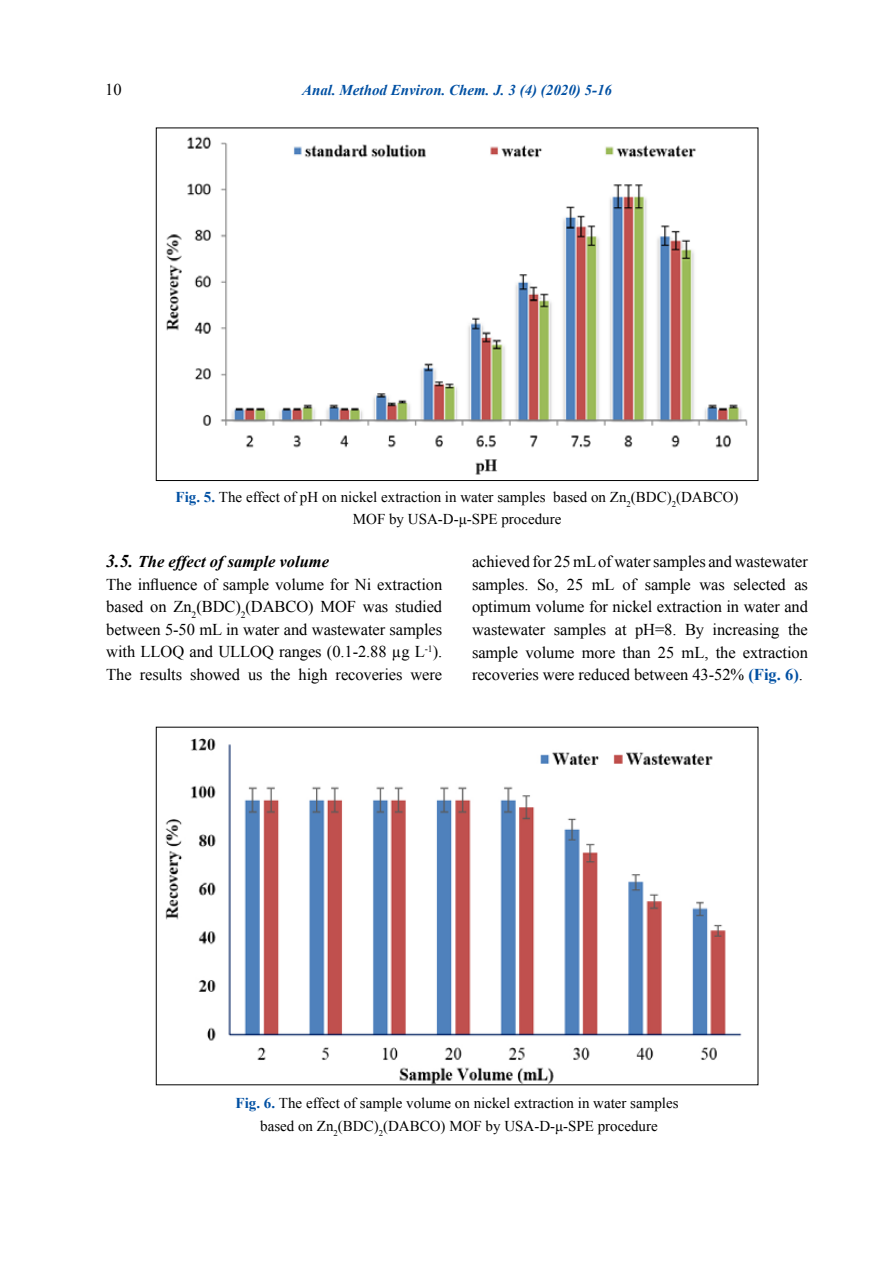
<style>
.page{position:relative;width:893px;height:1263px;background:#fff}
.page>*{position:absolute;margin:0;border:0;box-sizing:border-box;transform-origin:0 0}
.t1{font:16.5px/22.5px "Times New Roman";letter-spacing:-.005em;color:#000}
.t2{font:15px/22.5px "Times New Roman";color:#000;text-align:center}
.t3{font:italic 700 15px "Times New Roman";color:#0050a3}
.s1{font-weight:700;color:#0050a3}
.s2{font-weight:700;font-style:italic;font-size:18px}
.s3{font-weight:700;font-style:italic}
</style>
<div class="page">
<img style="left:166px;top:136px;width:582px;height:339px">
<img style="left:165px;top:738px;width:577px;height:345px">
<p class="t1" style="left:105px;top:78px;width:18px">10</p>
<p class="t3" style="left:302px;top:79px;width:312px">Anal. Method Environ. Chem. J. 3 (4) (2020) 5-16</p>
<p class="t2" style="left:176px;top:485px;width:564px"><span class="s1">Fig. 5.</span> The effect of pH on nickel extraction in water samples based on Zn<sub>2</sub>(BDC)<sub>2</sub>(DABCO)<br>MOF by USA-D-μ-SPE procedure</p>
<p class="t1" style="left:106px;top:550px;width:337px"><span class="s2">3.5.</span> <span class="s3">The effect of sample volume<br></span>The influence of sample volume for Ni extraction based on Zn<sub>2</sub>(BDC)<sub>2</sub>(DABCO) MOF was studied between 5-50 mL in water and wastewater samples with LLOQ and ULLOQ ranges (0.1-2.88 µg L<sup>-1</sup>).<br>The results showed us the high recoveries were</p>
<p class="t1" style="left:472px;top:550px;width:338px;text-align:justify">achieved for 25 mL of water samples and wastewater samples. So, 25 mL of sample was selected as optimum volume for nickel extraction in water and wastewater samples at pH=8. By increasing the sample volume more than 25 mL, the extraction recoveries were reduced between 43-52% <span class="s1">(Fig. 6)</span>.</p>
<p class="t2" style="left:236px;top:1092px;width:444px"><span class="s1">Fig. 6.</span> The effect of sample volume on nickel extraction in water samples based on Zn<sub>2</sub>(BDC)<sub>2</sub>(DABCO) MOF by USA-D-μ-SPE procedure</p>
</div>
